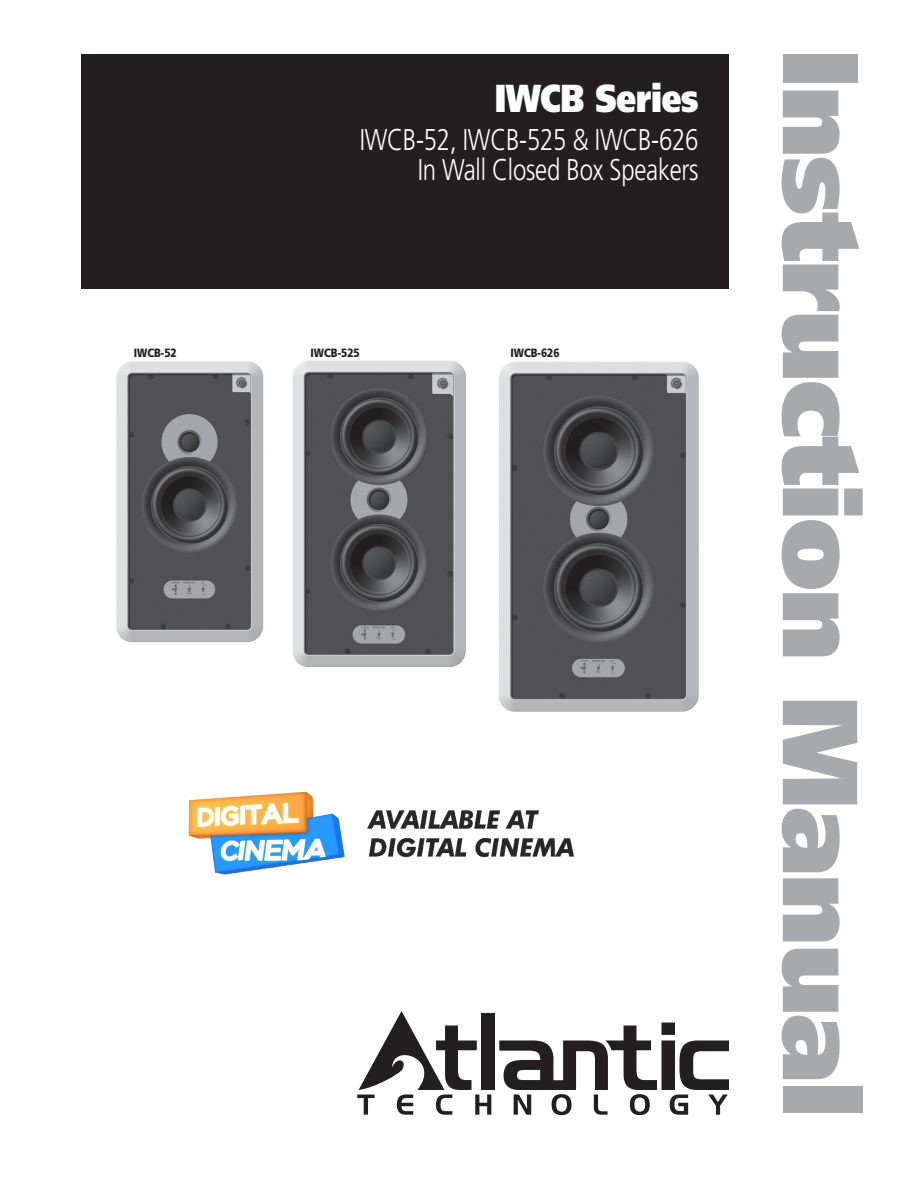
<style>
.page{position:relative;width:918px;height:1188px;background:#fff}
.page>*{position:absolute;margin:0;border:0;box-sizing:border-box;transform-origin:0 0}
.t1{font:900 106.5px "Frutiger";letter-spacing:-.025em;color:#a8a9ad}
.t2{font:900 39px "Frutiger";letter-spacing:-.01em;color:#fff;scale:.8 1}
.t3{font:300 30px/30px "Frutiger";letter-spacing:-.01em;color:#fff;text-align:right;scale:.8 1}
.t4{font:900 12px "Frutiger";color:#231f20;scale:.85 1}
</style>
<div class="page">
<div style="left:81px;top:54px;width:648px;height:235px;background:#231f20"></div>
<div style="left:481px;top:1014px;width:14px;height:76px;background:#231f20"></div>
<svg style="left:357px;top:1011px;width:134px;height:104px"></svg>
<svg style="left:499px;top:1023px;width:230px;height:92px"></svg>
<img style="left:292px;top:360px;width:174px;height:307px">
<img style="left:499px;top:361px;width:200px;height:351px">
<img style="left:116px;top:361px;width:148px;height:281px">
<img style="left:188px;top:791px;width:386px;height:84px">
<h2 class="t2" style="left:495px;top:74px;width:256px">IWCB Series</h2>
<p class="t3" style="left:360px;top:125px;width:425px">IWCB-52, IWCB-525 &amp; IWCB-626<br>In Wall Closed Box Speakers</p>
<p class="t4" style="left:134px;top:345px;width:52px">IWCB-52</p>
<p class="t4" style="left:310px;top:345px;width:60px">IWCB-525</p>
<p class="t4" style="left:510px;top:345px;width:60px">IWCB-626</p>
<h1 class="t1" style="left:885px;top:49px;width:1070px;rotate:90deg">Instruction Manual</h1>
</div>
